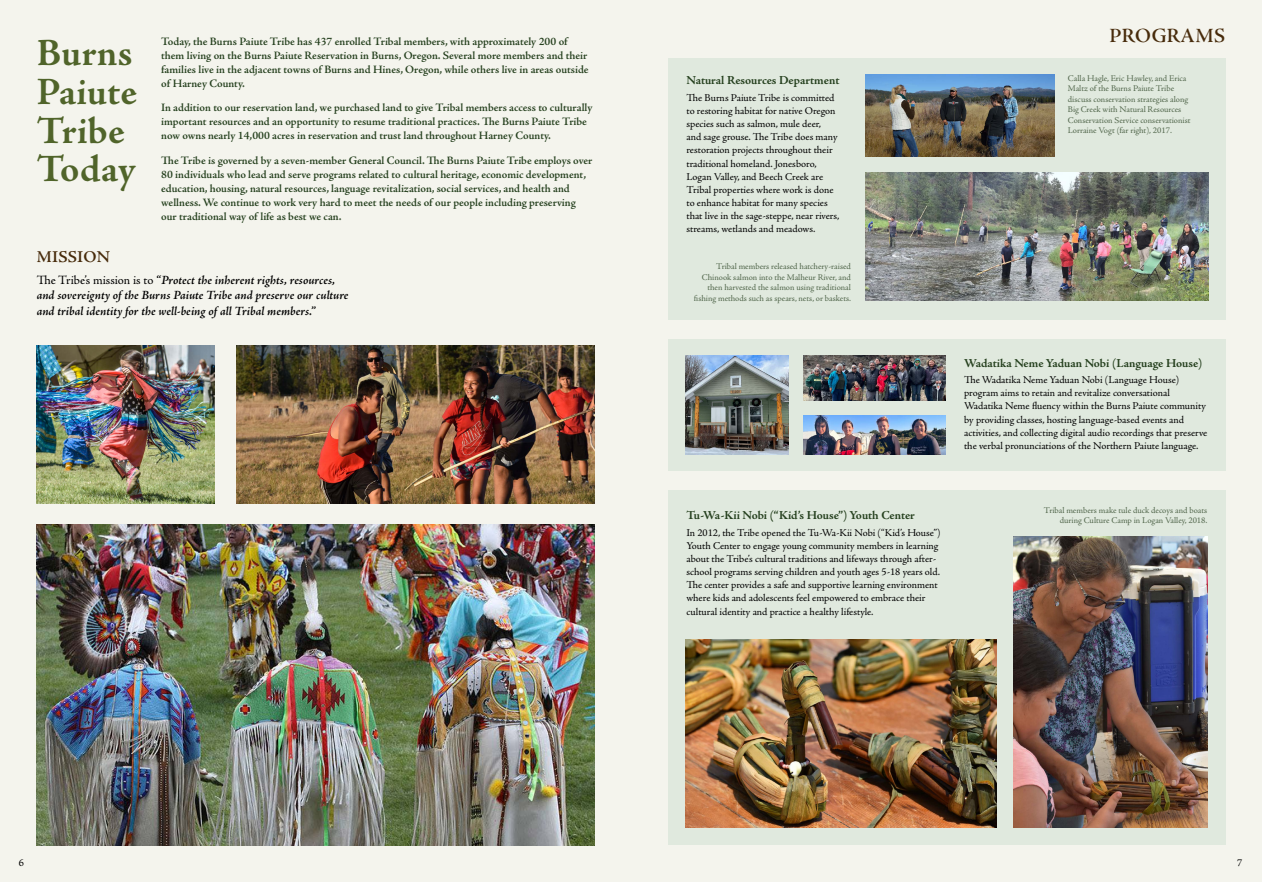
<style>
.page{position:relative;width:1262px;height:882px;background:#f4f4ed}
.page>*{position:absolute;margin:0;border:0;box-sizing:border-box;transform-origin:0 0}
.biggums{font:700 38.94px/38.9px "Adobe Jenson Pro";letter-spacing:.005em;color:#50642a}
.Heading_2{font:20.65px "Adobe Jenson Pro Semibold Subh";letter-spacing:.01em;color:#472b0b}
.Heading_2-2{font:600 16.62px "Adobe Jenson Pro";letter-spacing:.015em;color:#472b0b}
.t1{font:italic 600 12.69px/15.8px "Adobe Jenson Pro";color:#000}
.Heading_3{font:700 12.25px "Adobe Jenson Pro";letter-spacing:-.005em;color:#25401e}
.intro_paras{font:600 11.38px/14px "Adobe Jenson Pro";color:#25401e}
.t2{font:10.5px/13.1px "Adobe Jenson Pro";letter-spacing:-.005em;color:#000}
.t3{font:8.75px/10.5px "Adobe Jenson Pro";letter-spacing:-.005em;color:#51664b;text-align:right}
.s1{font-weight:400;font-style:normal}
</style>
<div class="page">
<div style="left:668px;top:58px;width:557px;height:261px;background:#e0e9de"></div>
<div style="left:668px;top:490px;width:557px;height:354px;background:#e0e9de"></div>
<img style="left:37px;top:525px;width:557px;height:321px">
<img style="left:865px;top:172px;width:343px;height:129px">
<img style="left:37px;top:345px;width:177px;height:158px">
<img style="left:865px;top:75px;width:190px;height:82px">
<img style="left:236px;top:345px;width:358px;height:158px">
<img style="left:1013px;top:537px;width:194px;height:290px">
<img style="left:685px;top:639px;width:311px;height:188px">
<div style="left:668px;top:339px;width:557px;height:132px;background:#e0e9de"></div>
<img style="left:803px;top:356px;width:142px;height:45px">
<img style="left:686px;top:356px;width:102px;height:98px">
<img style="left:803px;top:415px;width:142px;height:39px">
<p class="biggums" style="left:37px;top:34px;width:102px">Burns<br>Paiute<br>Tribe<br>Today</p>
<p class="intro_paras" style="left:161px;top:35px;width:429px">Today, the Burns Paiute Tribe has 437 enrolled Tribal members, with approximately 200 of them living on the Burns Paiute Reservation in Burns, Oregon. Several more members and their families live in the adjacent towns of Burns and Hines, Oregon, while others live in areas outside of Harney County.</p>
<p class="intro_paras" style="left:161px;top:101px;width:433px">In addition to our reservation land, we purchased land to give Tribal members access to culturally important resources and an opportunity to resume traditional practices. The Burns Paiute Tribe now owns nearly 14,000 acres in reservation and trust land throughout Harney County.</p>
<p class="intro_paras" style="left:161px;top:154px;width:433px">The Tribe is governed by a seven-member General Council. The Burns Paiute Tribe employs over 80 individuals who lead and serve programs related to cultural heritage, economic development, education, housing, natural resources, language revitalization, social services, and health and wellness. We continue to work very hard to meet the needs of our people including preserving our traditional way of life as best we can.</p>
<p class="Heading_2-2" style="left:37px;top:248px;width:75px">MISSION</p>
<p class="t1" style="left:37px;top:273px;width:313px"><span class="s1">The Tribe’s mission is to</span> “Protect the inherent rights, resources, and sovereignty of the Burns Paiute Tribe and preserve our culture and tribal identity for the well-being of all Tribal members.”</p>
<p class="Heading_3" style="left:686px;top:74px;width:154px">Natural Resources Department</p>
<p class="t2" style="left:686px;top:91px;width:155px">The Burns Paiute Tribe is committed to restoring habitat for native Oregon species such as salmon, mule deer,<br>and sage grouse. The Tribe does many restoration projects throughout their traditional homeland. Jonesboro, Logan Valley, and Beech Creek are Tribal properties where work is done to enhance habitat for many species that live in the sage-steppe, near rivers, streams, wetlands and meadows.</p>
<p class="t3" style="left:694px;top:262px;width:159px">Tribal members released hatchery-raised Chinook salmon into the Malheur River, and then harvested the salmon using traditional fishing methods such as spears, nets, or baskets.</p>
<p class="Heading_3" style="left:686px;top:508px;width:230px">Tu-Wa-Kii Nobi (“Kid’s House”) Youth Center</p>
<p class="t2" style="left:686px;top:526px;width:256px">In 2012, the Tribe opened the Tu-Wa-Kii Nobi (“Kid’s House”)<br>Youth Center to engage young community members in learning about the Tribe’s cultural traditions and lifeways through after&shy;school programs serving children and youth ages 5-18 years old.<br>The center provides a safe and supportive learning environment where kids and adolescents feel empowered to embrace their cultural identity and practice a healthy lifestyle.</p>
<p class="Heading_2" style="left:1109px;top:24px;width:117px">PROGRAMS</p>
<p class="t3" style="left:1068px;top:73px;width:124px;text-align:left">Calla Hagle, Eric Hawley, and Erica Maltz of the Burns Paiute Tribe discuss conservation strategies along Big Creek with Natural Resources Conservation Service conservationist Lorraine Vogt (far right), 2017.</p>
<p class="Heading_3" style="left:964px;top:356px;width:240px">Wadatika Neme Yaduan Nobi (Language House)</p>
<p class="t2" style="left:964px;top:374px;width:245px">The Wadatika Neme Yaduan Nobi (Language House) program aims to retain and revitalize conversational Wadatika Neme fluency within the Burns Paiute community by providing classes, hosting language-based events and activities, and collecting digital audio recordings that preserve the verbal pronunciations of the Northern Paiute language.</p>
<p class="t3" style="left:1044px;top:505px;width:165px">Tribal members make tule duck decoys and boats during Culture Camp in Logan Valley, 2018.</p>
<p class="t2" style="left:19px;top:857px;width:7px">6</p>
<p class="t2" style="left:1237px;top:857px;width:7px">7</p>
</div>
